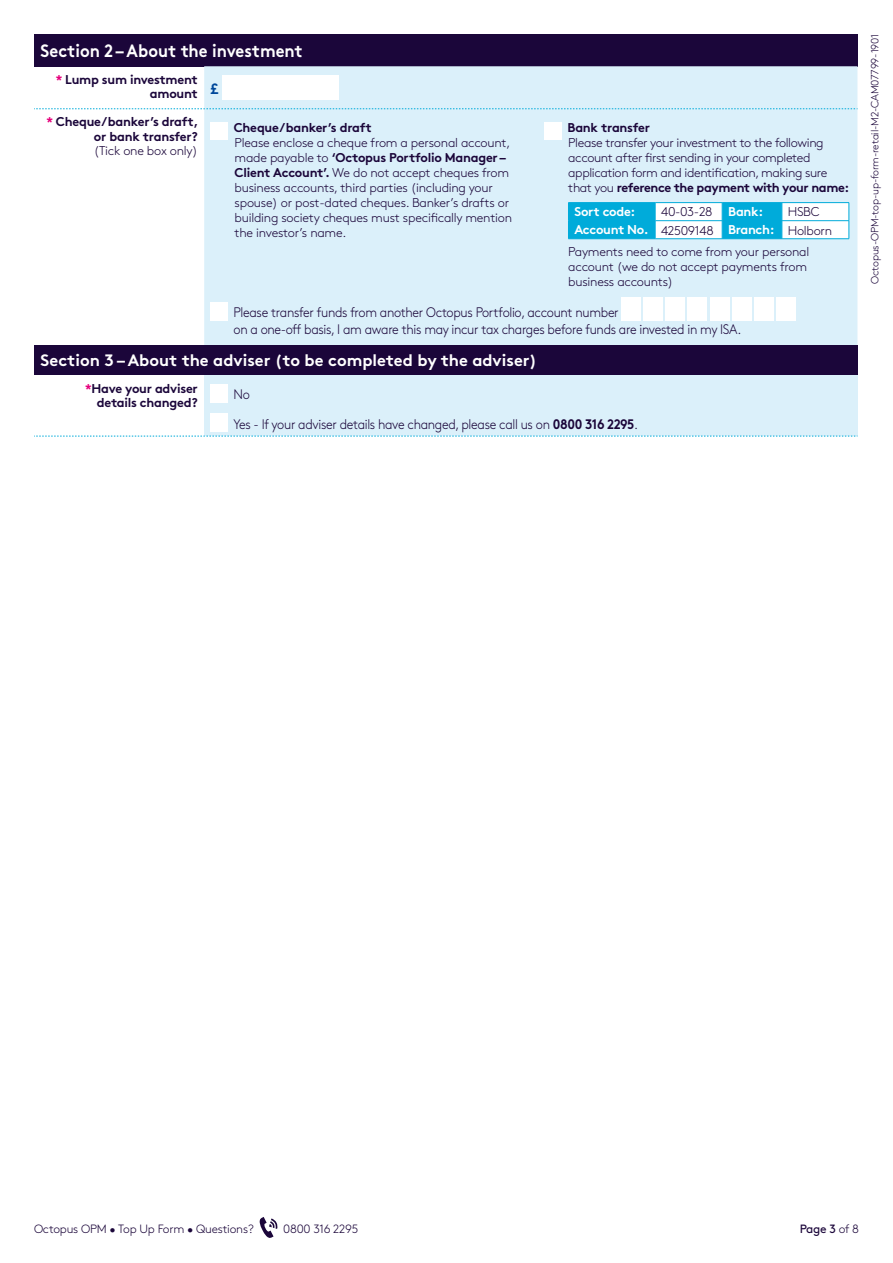
<style>
.page{position:relative;width:893px;height:1263px;background:#fff}
.page>*{position:absolute;margin:0;border:0;box-sizing:border-box;transform-origin:0 0}
.t1{font:700 17.85px "Brown";color:#fff;scale:.92 1}
.t2{font:700 16.5px "Brown";color:#fff}
.t3{font:300 13.8px/16.6px "Brown";letter-spacing:-.025em;color:#1b063a;scale:.92 1}
.t4{font:300 12.75px/15px "Brown";letter-spacing:-.02em;color:#1b063a}
.t5{font:700 12.75px/14.2px "Brown";letter-spacing:-.02em;color:#1b063a;text-align:right}
.t6{font:700 12.75px "Brown";letter-spacing:-.02em;color:#fff}
.t7{font:300 12px "Brown";letter-spacing:-.02em;color:#1b063a}
.t8{font:12px "Brown";color:#1b063a}
.t9{font:300 10.5px "Brown";letter-spacing:-.02em;color:#1b063a}
.s1{color:#e6007c}
.s2{font-weight:700}
.s3{font-weight:700;color:#fff}
.s4{font-weight:300}
</style>
<div class="page">
<svg style="left:259px;top:1217px;width:19px;height:21px"></svg>
<div style="left:34px;top:34px;width:823px;height:32px;background:#1b063a"></div>
<div style="left:204px;top:66px;width:653px;height:280px;background:#dbf0fa"></div>
<svg style="left:34px;top:109px;width:824px;height:1px"></svg>
<div style="left:223px;top:75px;width:116px;height:25px;background:#fff"></div>
<div style="left:211px;top:123px;width:17px;height:17px;background:#fff"></div>
<div style="left:544px;top:123px;width:17px;height:17px;background:#fff"></div>
<hr style="left:568px;top:202px;width:87px;height:1px;background:#00abda">
<hr style="left:655px;top:202px;width:67px;height:1px;background:#00abda">
<hr style="left:722px;top:202px;width:60px;height:1px;background:#00abda">
<hr style="left:782px;top:202px;width:67px;height:1px;background:#00abda">
<svg style="left:568px;top:203px;width:282px;height:36px"></svg>
<hr style="left:568px;top:238px;width:87px;height:1px;background:#00abda">
<hr style="left:655px;top:238px;width:67px;height:1px;background:#00abda">
<hr style="left:722px;top:238px;width:60px;height:1px;background:#00abda">
<hr style="left:782px;top:238px;width:67px;height:1px;background:#00abda">
<div style="left:211px;top:302px;width:17px;height:18px;background:#fff"></div>
<div style="left:622px;top:297px;width:19px;height:23px;background:#fff"></div>
<div style="left:644px;top:297px;width:19px;height:23px;background:#fff"></div>
<div style="left:666px;top:297px;width:19px;height:23px;background:#fff"></div>
<div style="left:688px;top:297px;width:19px;height:23px;background:#fff"></div>
<div style="left:710px;top:297px;width:19px;height:23px;background:#fff"></div>
<div style="left:732px;top:297px;width:19px;height:23px;background:#fff"></div>
<div style="left:754px;top:297px;width:19px;height:23px;background:#fff"></div>
<div style="left:776px;top:297px;width:19px;height:23px;background:#fff"></div>
<div style="left:34px;top:346px;width:823px;height:29px;background:#1b063a"></div>
<div style="left:204px;top:375px;width:653px;height:61px;background:#dbf0fa"></div>
<svg style="left:34px;top:436px;width:824px;height:1px"></svg>
<div style="left:211px;top:384px;width:17px;height:18px;background:#fff"></div>
<div style="left:211px;top:413px;width:17px;height:19px;background:#fff"></div>
<h1 class="t1" style="left:40px;top:36px;width:286px">Section 2 – About the investment</h1>
<p class="t5" style="left:150px;top:71px;width:70px;text-align:left;text-indent:-94px"><span class="s1">*</span> Lump sum investment amount <sup>£</sup></p>
<p class="t5" style="left:46px;top:113px;width:154px"><span class="s1">*</span> Cheque/banker’s draft, or bank transfer?</p>
<p class="t4" style="left:94px;top:142px;width:105px">(Tick one box only)</p>
<p class="t5" style="left:234px;top:119px;width:140px">Cheque/banker’s draft</p>
<p class="t4" style="left:235px;top:134px;width:279px">Please enclose a cheque from a personal account, made payable to <span class="s2">‘Octopus Portfolio Manager – Client Account’.</span> We do not accept cheques from business accounts, third parties (including your spouse) or post-dated cheques. Banker’s drafts or building society cheques must specifically mention the investor’s name.</p>
<p class="t5" style="left:567px;top:119px;width:84px">Bank transfer</p>
<p class="t4" style="left:568px;top:134px;width:283px">Please transfer your investment to the following account after first sending in your completed application form and identification, making sure that you <span class="s2">reference the payment with your name:</span></p>
<p class="t6" style="left:574px;top:201px;width:62px">Sort code:</p>
<p class="t4" style="left:661px;top:204px;width:103px">40-03-28 <span class="s3">Bank:</span></p>
<p class="t4" style="left:574px;top:202px;width:259px;line-height:17.5px;text-indent:213px">HSBC<br><span class="s3">Account No.</span> 42509148 <span class="s3">Branch:</span> Holborn</p>
<p class="t4" style="left:568px;top:244px;width:243px">Payments need to come from your personal account (we do not accept payments from business accounts)</p>
<p class="t3" style="left:234px;top:303px;width:553px">Please transfer funds from another Octopus Portfolio, account number<br>on a one-off basis, I am aware this may incur tax charges before funds are invested in my ISA.</p>
<p class="t2" style="left:40px;top:347px;width:498px">Section 3 – About the adviser (to be completed by the adviser)</p>
<p class="t5" style="left:85px;top:380px;width:114px"><span class="s1">*</span>Have your adviser details changed?</p>
<p class="t3" style="left:234px;top:379px;width:441px;line-height:29.5px">No<br>Yes - If your adviser details have changed, please call us on <span class="s2">0800 316 2295</span>.</p>
<p class="t9" style="left:867px;top:284px;width:251px;rotate:-90deg">Octopus-OPM-top-up-form-retail-M2-CAM07799-1901</p>
<p class="t7" style="left:34px;top:1220px;width:221px">Octopus OPM • Top Up Form • Questions?</p>
<p class="t7" style="left:283px;top:1220px;width:77px">0800 316 2295</p>
<p class="t8" style="left:800px;top:1220px;width:61px">Page 3 <span class="s4">of 8</span></p>
</div>
